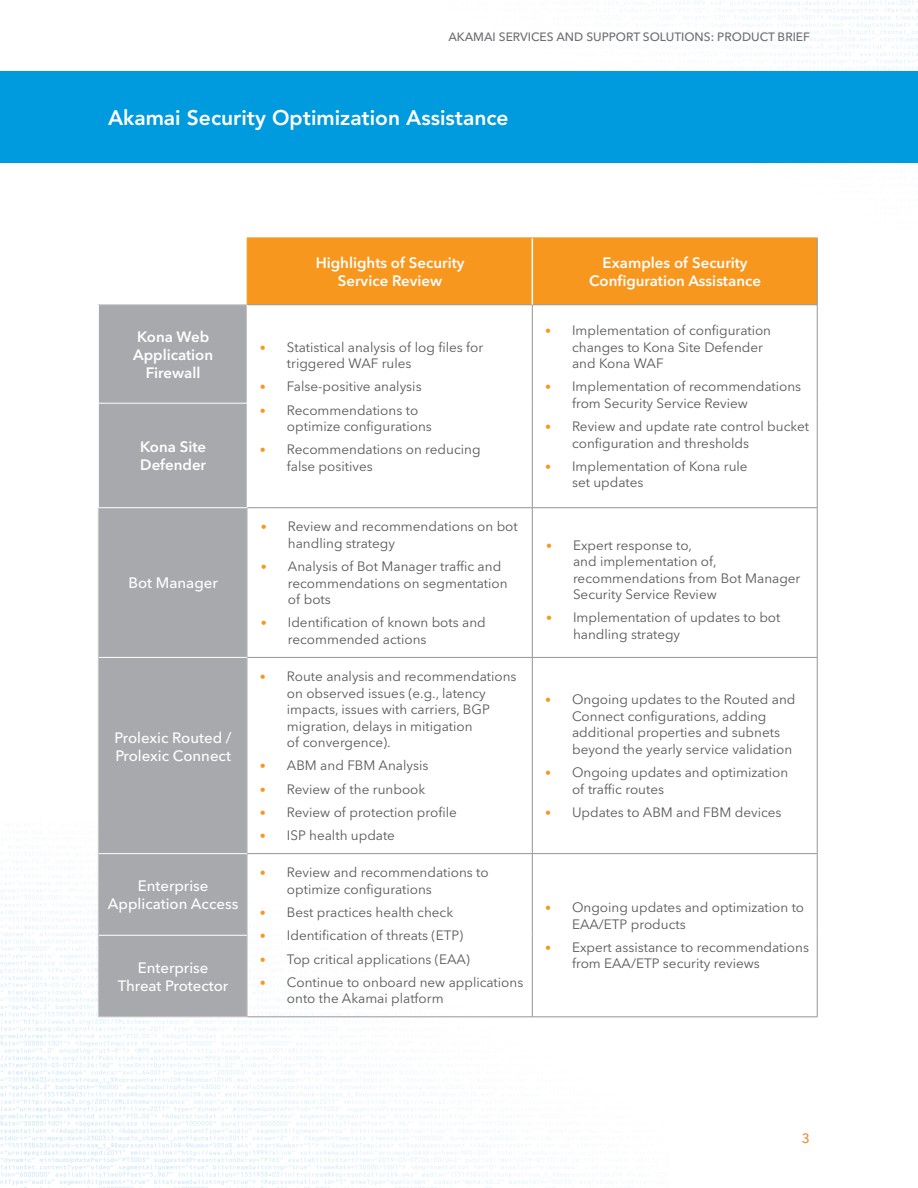
<style>
.page{position:relative;width:918px;height:1188px;background:#fff}
.page>*{position:absolute;margin:0;border:0;box-sizing:border-box;transform-origin:0 0}
.t1{font:800 21px "Avenir LT Std";color:#fff}
.t2{font:600 15px/18px "Avenir Next LT Pro";color:#fff;text-align:center}
.t3{font:500 15px/18px "Avenir Next LT Pro";color:#fff;text-align:center}
.t4{font:13.5px/16.5px "Avenir Next LT Pro";color:#58585a}
.t5{font:500 13.5px "Avenir Next LT Pro";color:#ee882f}
.t6{font:500 12px "Avenir Next LT Pro";color:#6d6e71}
.s1{font-size:12px;color:#f8971d}
</style>
<div class="page">
<img style="left:0;top:0;width:918px;height:1188px">
<div style="left:0;top:71px;width:918px;height:92px;background:#009ade"></div>
<div style="left:248px;top:239px;width:569px;height:66px;background:#f8971d"></div>
<div style="left:99px;top:306px;width:148px;height:711px;background:#a7a9ac"></div>
<div style="left:247px;top:305px;width:285px;height:203px;background:#fff"></div>
<hr style="left:99px;top:403px;width:148px;height:1px;background:#fff">
<hr style="left:98px;top:238px;width:149px;height:1px;background:#fff">
<hr style="left:98px;top:238px;width:1px;height:67px;background:#fff">
<hr style="left:817px;top:238px;width:1px;height:67px;background:#939598">
<hr style="left:247px;top:305px;width:285px;height:1px;background:#939598">
<hr style="left:532px;top:305px;width:285px;height:1px;background:#939598">
<hr style="left:532px;top:507px;width:285px;height:1px;background:#939598">
<hr style="left:532px;top:238px;width:1px;height:67px;background:#fff">
<hr style="left:99px;top:657px;width:148px;height:1px;background:#fff">
<hr style="left:99px;top:853px;width:148px;height:1px;background:#fff">
<hr style="left:99px;top:935px;width:148px;height:1px;background:#fff">
<hr style="left:98px;top:305px;width:149px;height:1px;background:#c7c8ca">
<hr style="left:98px;top:305px;width:1px;height:98px;background:#fff">
<hr style="left:247px;top:305px;width:1px;height:98px;background:#fff">
<hr style="left:98px;top:403px;width:1px;height:105px;background:#fff">
<hr style="left:98px;top:507px;width:149px;height:1px;background:#fff">
<hr style="left:98px;top:508px;width:1px;height:149px;background:#c7c8ca">
<hr style="left:247px;top:508px;width:1px;height:149px;background:#c7c8ca">
<hr style="left:98px;top:657px;width:1px;height:197px;background:#c7c8ca">
<hr style="left:247px;top:657px;width:1px;height:197px;background:#c7c8ca">
<hr style="left:98px;top:854px;width:1px;height:81px;background:#c7c8ca">
<hr style="left:247px;top:854px;width:1px;height:81px;background:#c7c8ca">
<hr style="left:98px;top:935px;width:1px;height:82px;background:#c7c8ca">
<hr style="left:247px;top:935px;width:1px;height:82px;background:#c7c8ca">
<hr style="left:98px;top:1017px;width:149px;height:1px;background:#c7c8ca">
<hr style="left:247px;top:238px;width:1px;height:67px;background:#f8971d">
<hr style="left:247px;top:238px;width:285px;height:1px;background:#f8971d">
<hr style="left:532px;top:238px;width:285px;height:1px;background:#f8971d">
<hr style="left:532px;top:657px;width:285px;height:1px;background:#939598">
<hr style="left:532px;top:1017px;width:285px;height:1px;background:#939598">
<hr style="left:247px;top:507px;width:285px;height:1px;background:#939598">
<hr style="left:247px;top:1017px;width:285px;height:1px;background:#939598">
<hr style="left:247px;top:657px;width:285px;height:1px;background:#939598">
<hr style="left:247px;top:853px;width:285px;height:1px;background:#939598">
<hr style="left:532px;top:305px;width:1px;height:98px;background:#939598">
<hr style="left:817px;top:305px;width:1px;height:98px;background:#939598">
<hr style="left:532px;top:403px;width:1px;height:105px;background:#939598">
<hr style="left:817px;top:403px;width:1px;height:105px;background:#939598">
<hr style="left:532px;top:508px;width:1px;height:149px;background:#939598">
<hr style="left:817px;top:508px;width:1px;height:149px;background:#939598">
<hr style="left:532px;top:658px;width:1px;height:195px;background:#939598">
<hr style="left:817px;top:658px;width:1px;height:195px;background:#939598">
<hr style="left:532px;top:853px;width:285px;height:1px;background:#939598">
<hr style="left:532px;top:854px;width:1px;height:81px;background:#939598">
<hr style="left:817px;top:854px;width:1px;height:81px;background:#939598">
<hr style="left:532px;top:935px;width:1px;height:82px;background:#939598">
<hr style="left:817px;top:935px;width:1px;height:82px;background:#939598">
<p class="t6" style="left:448px;top:30px;width:363px">AKAMAI SERVICES AND SUPPORT SOLUTIONS: PRODUCT BRIEF</p>
<h1 class="t1" style="left:108px;top:105px;width:402px">Akamai Security Optimization Assistance</h1>
<p class="t2" style="left:316px;top:254px;width:150px">Highlights of Security<br>Service Review</p>
<p class="t2" style="left:589px;top:254px;width:173px">Examples of Security<br>Configuration Assistance</p>
<p class="t2" style="left:137px;top:327px;width:74px">Kona Web</p>
<p class="t2" style="left:133px;top:345px;width:82px">Application<br>Firewall</p>
<p class="t4" style="left:287px;top:339px;width:198px;text-indent:-27px"><span class="s1">•</span> Statistical analysis of log files for triggered WAF rules</p>
<p class="t4" style="left:260px;top:379px;width:163px"><span class="s1">•</span> False-positive analysis</p>
<p class="t4" style="left:287px;top:402px;width:146px;text-indent:-27px"><span class="s1">•</span> Recommendations to optimize configurations</p>
<p class="t4" style="left:287px;top:442px;width:195px;text-indent:-27px"><span class="s1">•</span> Recommendations on reducing false positives</p>
<p class="t2" style="left:140px;top:438px;width:68px;text-align:left">Kona Site<br>Defender</p>
<p class="t3" style="left:128px;top:574px;width:91px">Bot Manager</p>
<p class="t3" style="left:115px;top:729px;width:119px">Prolexic Routed /</p>
<p class="t3" style="left:115px;top:747px;width:117px">Prolexic Connect</p>
<p class="t4" style="left:288px;top:518px;width:231px;text-indent:-27px"><span class="s1">•</span> Review and recommendations on bot handling strategy</p>
<p class="t4" style="left:288px;top:558px;width:221px;text-indent:-27px"><span class="s1">•</span> Analysis of Bot Manager traffic and recommendations on segmentation of bots</p>
<p class="t4" style="left:288px;top:614px;width:199px;text-indent:-27px"><span class="s1">•</span> Identification of known bots and recommended actions</p>
<p class="t4" style="left:287px;top:668px;width:231px;text-indent:-27px"><span class="s1">•</span> Route analysis and recommendations on observed issues (e.g., latency impacts, issues with carriers, BGP migration, delays in mitigation<br>of convergence).</p>
<p class="t4" style="left:260px;top:757px;width:170px"><span class="s1">•</span> ABM and FBM Analysis</p>
<p class="t4" style="left:260px;top:781px;width:167px"><span class="s1">•</span> Review of the runbook</p>
<p class="t4" style="left:260px;top:804px;width:198px"><span class="s1">•</span> Review of protection profile</p>
<p class="t4" style="left:260px;top:827px;width:137px"><span class="s1">•</span> ISP health update</p>
<p class="t4" style="left:572px;top:322px;width:201px;text-indent:-27px"><span class="s1">•</span> Implementation of configuration changes to Kona Site Defender and Kona WAF</p>
<p class="t4" style="left:572px;top:379px;width:231px;text-indent:-27px"><span class="s1">•</span> Implementation of recommendations from Security Service Review</p>
<p class="t4" style="left:572px;top:418px;width:239px;text-indent:-27px"><span class="s1">•</span> Review and update rate control bucket configuration and thresholds</p>
<p class="t4" style="left:572px;top:458px;width:177px;text-indent:-27px"><span class="s1">•</span> Implementation of Kona rule set updates</p>
<p class="t4" style="left:573px;top:537px;width:229px;text-indent:-27px"><span class="s1">•</span> Expert response to,<br>and implementation of, recommendations from Bot Manager<br>Security Service Review</p>
<p class="t4" style="left:573px;top:610px;width:209px;text-indent:-27px"><span class="s1">•</span> Implementation of updates to bot handling strategy</p>
<p class="t4" style="left:572px;top:691px;width:225px;text-indent:-27px"><span class="s1">•</span> Ongoing updates to the Routed and Connect configurations, adding additional properties and subnets beyond the yearly service validation</p>
<p class="t4" style="left:572px;top:764px;width:218px;text-indent:-27px"><span class="s1">•</span> Ongoing updates and optimization of traffic routes</p>
<p class="t4" style="left:545px;top:804px;width:238px"><span class="s1">•</span> Updates to ABM and FBM devices</p>
<p class="t4" style="left:287px;top:864px;width:203px;text-indent:-27px"><span class="s1">•</span> Review and recommendations to optimize configurations</p>
<p class="t4" style="left:260px;top:904px;width:195px"><span class="s1">•</span> Best practices health check</p>
<p class="t4" style="left:260px;top:927px;width:205px"><span class="s1">•</span> Identification of threats (ETP)</p>
<p class="t4" style="left:260px;top:951px;width:212px"><span class="s1">•</span> Top critical applications (EAA)</p>
<p class="t4" style="left:287px;top:974px;width:238px;text-indent:-27px"><span class="s1">•</span> Continue to onboard new applications onto the Akamai platform</p>
<p class="t3" style="left:108px;top:877px;width:132px">Enterprise<br>Application Access</p>
<p class="t4" style="left:572px;top:899px;width:234px;text-indent:-27px"><span class="s1">•</span> Ongoing updates and optimization to<br>EAA/ETP products</p>
<p class="t4" style="left:545px;top:939px;width:265px"><span class="s1">•</span> Expert assistance to recommendations</p>
<p class="t3" style="left:138px;top:958px;width:72px">Enterprise</p>
<p class="t4" style="left:572px;top:956px;width:189px">from EAA/ETP security reviews</p>
<p class="t3" style="left:118px;top:976px;width:112px">Threat Protector</p>
<p class="t5" style="left:802px;top:1131px;width:10px">3</p>
</div>
